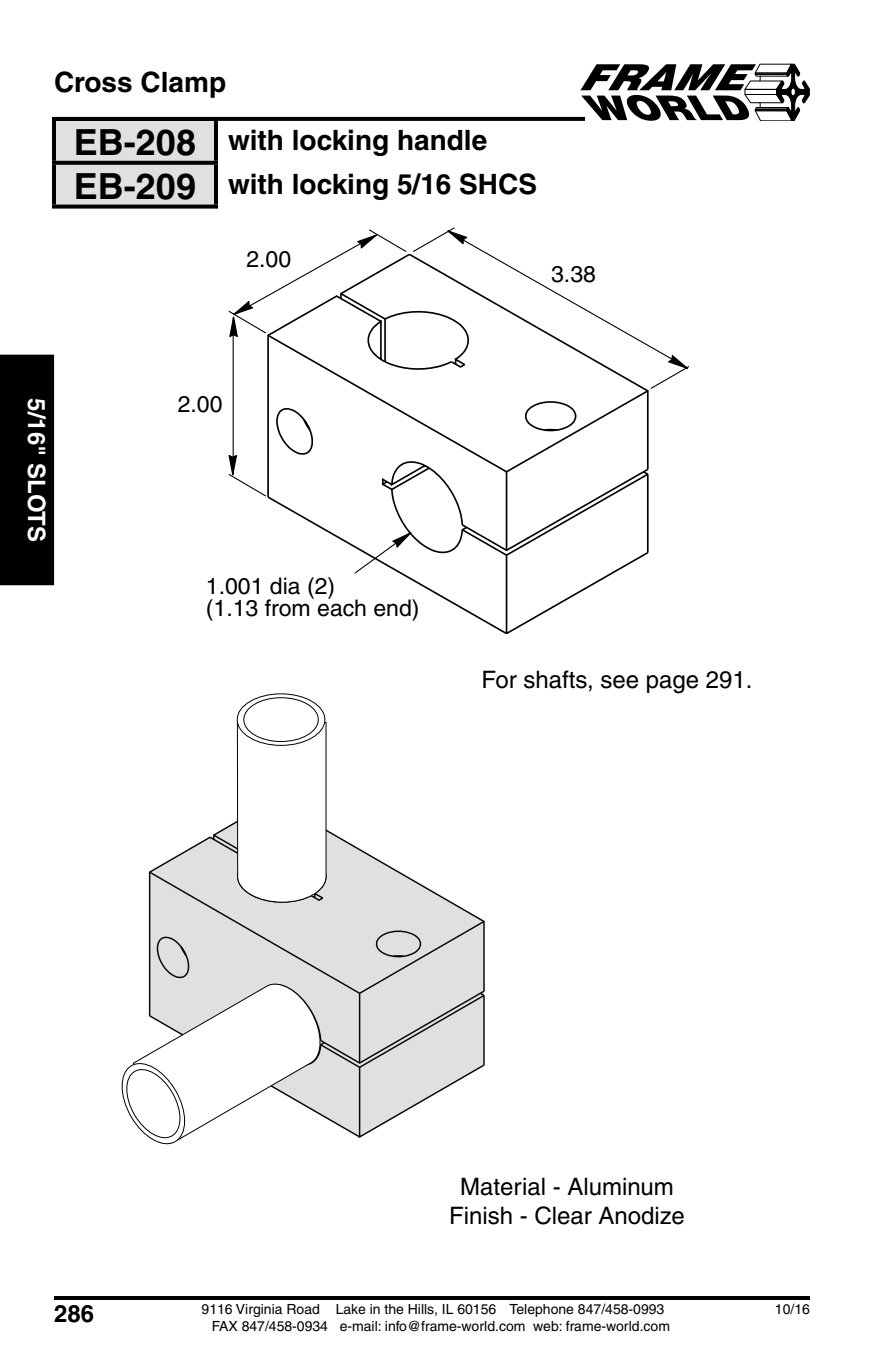
<style>
.page{position:relative;width:882px;height:1368px;background:#fff}
.page>*{position:absolute;margin:0;border:0;box-sizing:border-box;transform-origin:0 0}
.t1{font:700 36px/43.8px "Helvetica";color:#000}
.t2{font:700 28px/44px "Helvetica";color:#000}
.t3{font:24px/28.8px "Helvetica";color:#000;text-align:center}
.t4{font:700 24px "Helvetica";color:#fff}
.t5{font:700 24px "Helvetica";color:#000}
.t6{font:22.8px/22.8px "Helvetica";color:#000}
.t7{font:14px/16.8px "Helvetica";color:#000}
</style>
<div class="page">
<hr style="left:54px;top:1296px;width:756px;height:4px;background:#000">
<svg style="left:218px;top:117px;width:362px;height:4px"></svg>
<svg style="left:580px;top:63px;width:230px;height:58px"></svg>
<div style="left:0;top:355px;width:54px;height:230px;background:#000"></div>
<div style="left:56px;top:121px;width:158px;height:84px;background:#e0e0e0"></div>
<hr style="left:52px;top:117px;width:166px;height:4px;background:#000">
<hr style="left:52px;top:121px;width:4px;height:40px;background:#000">
<hr style="left:214px;top:121px;width:4px;height:40px;background:#000">
<svg style="left:52px;top:161px;width:166px;height:4px"></svg>
<hr style="left:52px;top:165px;width:4px;height:40px;background:#000">
<hr style="left:214px;top:165px;width:4px;height:40px;background:#000">
<svg style="left:52px;top:205px;width:166px;height:4px"></svg>
<svg style="left:228px;top:227px;width:460px;height:406px"></svg>
<svg style="left:121px;top:722px;width:364px;height:423px"></svg>
<svg style="left:237px;top:694px;width:88px;height:51px"></svg>
<div style="left:237px;top:694px;width:88px;height:52px;border:1px solid #000;border-radius:50%"></div>
<div style="left:244px;top:698px;width:74px;height:44px;background:#fff;border-radius:50%"></div>
<div style="left:244px;top:697px;width:75px;height:45px;border:1px solid #000;border-radius:50%"></div>
<h2 class="t2" style="left:54px;top:63px;width:174px">Cross Clamp</h2>
<h1 class="t1" style="left:74px;top:124px;width:124px">EB-208<br>EB-209</h1>
<h2 class="t2" style="left:228px;top:121px;width:311px">with locking handle with locking 5/16 SHCS</h2>
<h3 class="t6" style="left:246px;top:250px;width:46px">2.00</h3>
<h3 class="t6" style="left:551px;top:265px;width:46px">3.38</h3>
<h3 class="t4" style="left:46px;top:398px;width:145px;rotate:90deg">5/16" SLOTS</h3>
<h3 class="t6" style="left:178px;top:394px;width:46px">2.00</h3>
<h3 class="t6" style="left:206px;top:576px;width:215px">1.001 dia (2)<br>(1.13 from each end)</h3>
<h3 class="t3" style="left:482px;top:668px;width:273px">For shafts, see page 291.</h3>
<h3 class="t3" style="left:449px;top:1175px;width:237px">Material - Aluminum<br>Finish - Clear Anodize</h3>
<h3 class="t5" style="left:54px;top:1305px;width:42px">286</h3>
<p class="t7" style="left:212px;top:1302px;width:460px;text-indent:-10px">9116 Virginia Road Lake in the Hills, IL 60156 Telephone 847/458-0993<br>FAX 847/458-0934 e-mail: info@frame-world.com web: frame-world.com</p>
<p class="t7" style="left:775px;top:1302px;width:37px">10/16</p>
</div>
